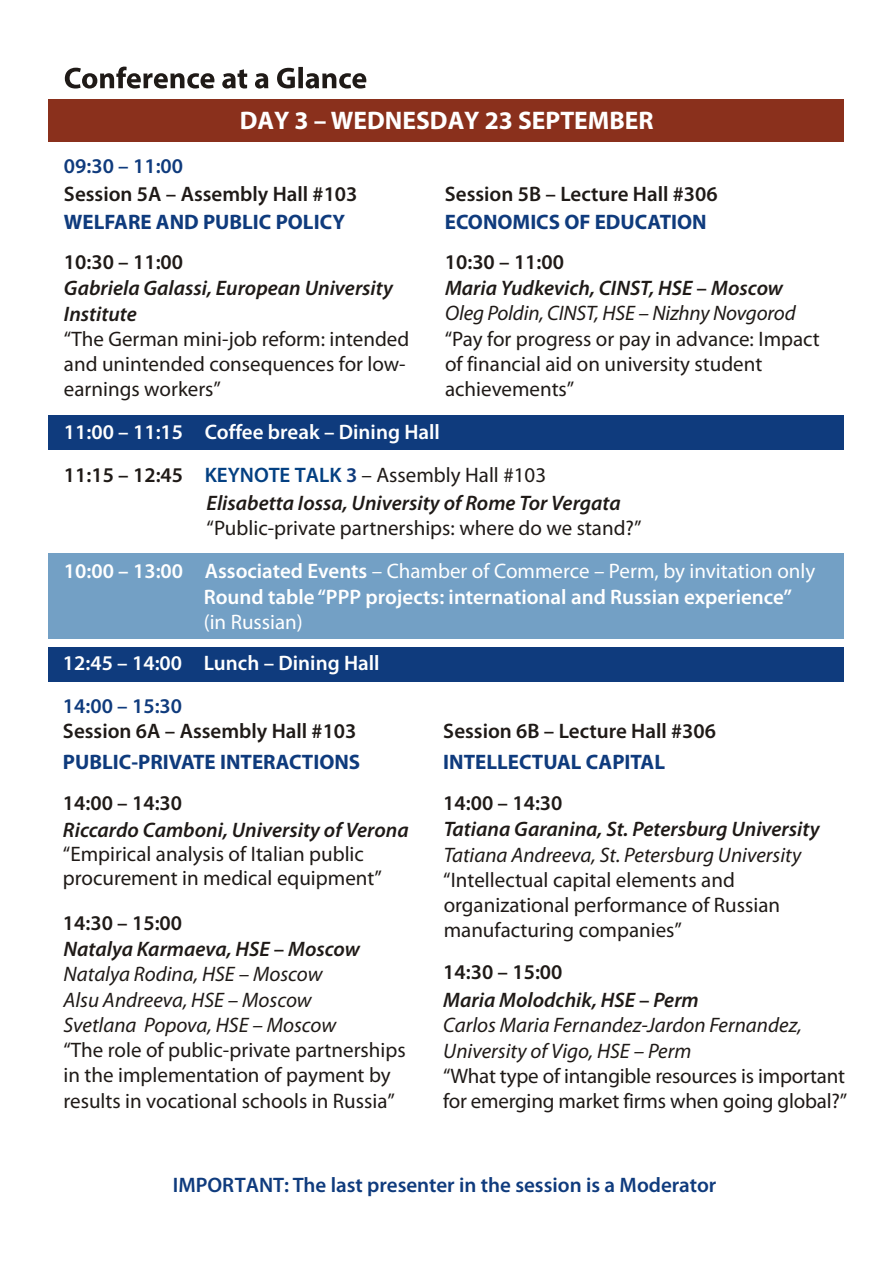
<style>
.page{position:relative;width:893px;height:1263px;background:#fff}
.page>*{position:absolute;margin:0;border:0;box-sizing:border-box;transform-origin:0 0}
.t1{font:700 25.5px "Myriad Pro";color:#fff}
.t2{font:21px/25.2px "Myriad Pro";color:#1f1a17}
.t3{font:italic 21px/25.3px "Myriad Pro";color:#1f1a17}
.t4{font:italic 600 21px/28.5px "Myriad Pro";color:#1f1a17}
.t5{font:600 21px "Myriad Pro";color:#1f1a17}
.t6{font:600 21px "Myriad Pro";color:#fff}
.t7{font:700 21px "Myriad Pro";color:#0f3b7d}
.t8{font:600 21px "Myriad Pro";color:#0f3b7d}
.t9{font:21px "Myriad Pro";color:#fff}
.s1{font-weight:600;font-style:normal}
.s2{font-weight:600}
.s3{font-weight:600;color:#034082}
.s4{font-weight:600;color:#0f3b7d}
.s5{font-style:normal}
</style>
<div class="page">
<svg style="left:65px;top:67px;width:301px;height:22px"></svg>
<div style="left:49px;top:99px;width:795px;height:43px;background:#8a301c"></div>
<div style="left:49px;top:647px;width:795px;height:34px;background:#0f3b7d"></div>
<div style="left:49px;top:415px;width:795px;height:34px;background:#0f3b7d"></div>
<div style="left:49px;top:553px;width:795px;height:85px;background:#73a0c5"></div>
<p class="t1" style="left:240px;top:110px;width:415px">DAY 3 – WEDNESDAY 23 SEPTEMBER</p>
<p class="t8" style="left:64px;top:157px;width:121px">09:30 – 11:00</p>
<p class="t5" style="left:64px;top:185px;width:295px">Session 5A – Assembly Hall #103</p>
<p class="t7" style="left:64px;top:213px;width:283px">WELFARE AND PUBLIC POLICY</p>
<p class="t5" style="left:64px;top:253px;width:121px">10:30 – 11:00</p>
<p class="t4" style="left:64px;top:277px;width:330px;line-height:25.7px">Gabriela Galassi, European University<br>Institute</p>
<p class="t2" style="left:64px;top:328px;width:347px">“The German mini-job reform: intended and unintended consequences for low&shy;earnings workers”</p>
<p class="t5" style="left:445px;top:185px;width:274px">Session 5B – Lecture Hall #306</p>
<p class="t7" style="left:445px;top:213px;width:263px">ECONOMICS OF EDUCATION</p>
<p class="t3" style="left:445px;top:251px;width:352px;line-height:25.8px"><span class="s1">10:30 – 11:00<br></span><span class="s2">Maria Yudkevich, CINST, HSE</span> <span class="s1">–</span> <span class="s2">Moscow<br></span>Oleg Poldin, CINST, HSE – Nizhny Novgorod</p>
<p class="t2" style="left:445px;top:328px;width:376px">“Pay for progress or pay in advance: Impact of financial aid on university student achievements”</p>
<p class="t6" style="left:64px;top:423px;width:378px">11:00 – 11:15 Coffee break – Dining Hall</p>
<p class="t5" style="left:64px;top:466px;width:121px">11:15 – 12:45</p>
<p class="t2" style="left:205px;top:464px;width:343px"><span class="s3">KEYNOTE TALK</span> <span class="s4">3</span> – Assembly Hall #103</p>
<p class="t4" style="left:207px;top:490px;width:416px">Elisabetta Iossa, University of Rome Tor Vergata</p>
<p class="t2" style="left:207px;top:517px;width:436px">“Public-private partnerships: where do we stand?”</p>
<p class="t6" style="left:64px;top:562px;width:121px">10:00 – 13:00</p>
<p class="t9" style="left:205px;top:562px;width:612px"><span class="s2">Associated Events</span> – Ñhamber of Commerce – Perm, by invitation only</p>
<p class="t6" style="left:204px;top:588px;width:590px">Round table “PPP projects: international and Russian experience”</p>
<p class="t9" style="left:204px;top:613px;width:101px">(in Russian)</p>
<p class="t6" style="left:63px;top:654px;width:318px">12:45 – 14:00 Lunch – Dining Hall</p>
<p class="t8" style="left:63px;top:697px;width:121px">14:00 – 15:30</p>
<p class="t5" style="left:63px;top:722px;width:295px">Session 6A – Assembly Hall #103</p>
<p class="t7" style="left:63px;top:753px;width:299px">PUBLIC-PRIVATE INTERACTIONS</p>
<p class="t5" style="left:63px;top:794px;width:121px">14:00 – 14:30</p>
<p class="t4" style="left:63px;top:817px;width:347px">Riccardo Camboni, University of Verona</p>
<p class="t2" style="left:63px;top:843px;width:320px;line-height:24px">“Empirical analysis of Italian public procurement in medical equipment”</p>
<p class="t3" style="left:63px;top:912px;width:298px"><span class="s1">14:30 – 15:00<br></span><span class="s2">Natalya Karmaeva, HSE</span> <span class="s1">–</span> <span class="s2">Moscow<br></span>Natalya Rodina, HSE – Moscow<br>Alsu Andreeva, HSE – Moscow<br>Svetlana Popova, HSE – Moscow</p>
<p class="t2" style="left:64px;top:1039px;width:344px">“The role of public-private partnerships in the implementation of payment by results in vocational schools in Russia”</p>
<p class="t5" style="left:443px;top:722px;width:274px">Session 6B – Lecture Hall #306</p>
<p class="t7" style="left:443px;top:753px;width:223px">INTELLECTUAL CAPITAL</p>
<p class="t5" style="left:443px;top:794px;width:121px">14:00 – 14:30</p>
<p class="t4" style="left:444px;top:817px;width:377px">Tatiana Garanina, St. Petersburg University</p>
<p class="t3" style="left:444px;top:844px;width:359px">Tatiana Andreeva, St. Petersburg University</p>
<p class="t2" style="left:443px;top:869px;width:338px">“Intellectual capital elements and organizational performance of Russian manufacturing companies”</p>
<p class="t4" style="left:443px;top:959px;width:257px"><span class="s5">14:30 – 15:00<br></span>Maria Molodchik, HSE <span class="s5">–</span> Perm</p>
<p class="t3" style="left:443px;top:1014px;width:360px">Carlos Maria Fernandez-Jardon Fernandez,<br>University of Vigo, HSE – Perm</p>
<p class="t2" style="left:443px;top:1065px;width:406px">“What type of intangible resources is important for emerging market firms when going global?”</p>
<p class="t8" style="left:173px;top:1176px;width:545px">IMPORTANT: The last presenter in the session is a Moderator</p>
</div>
